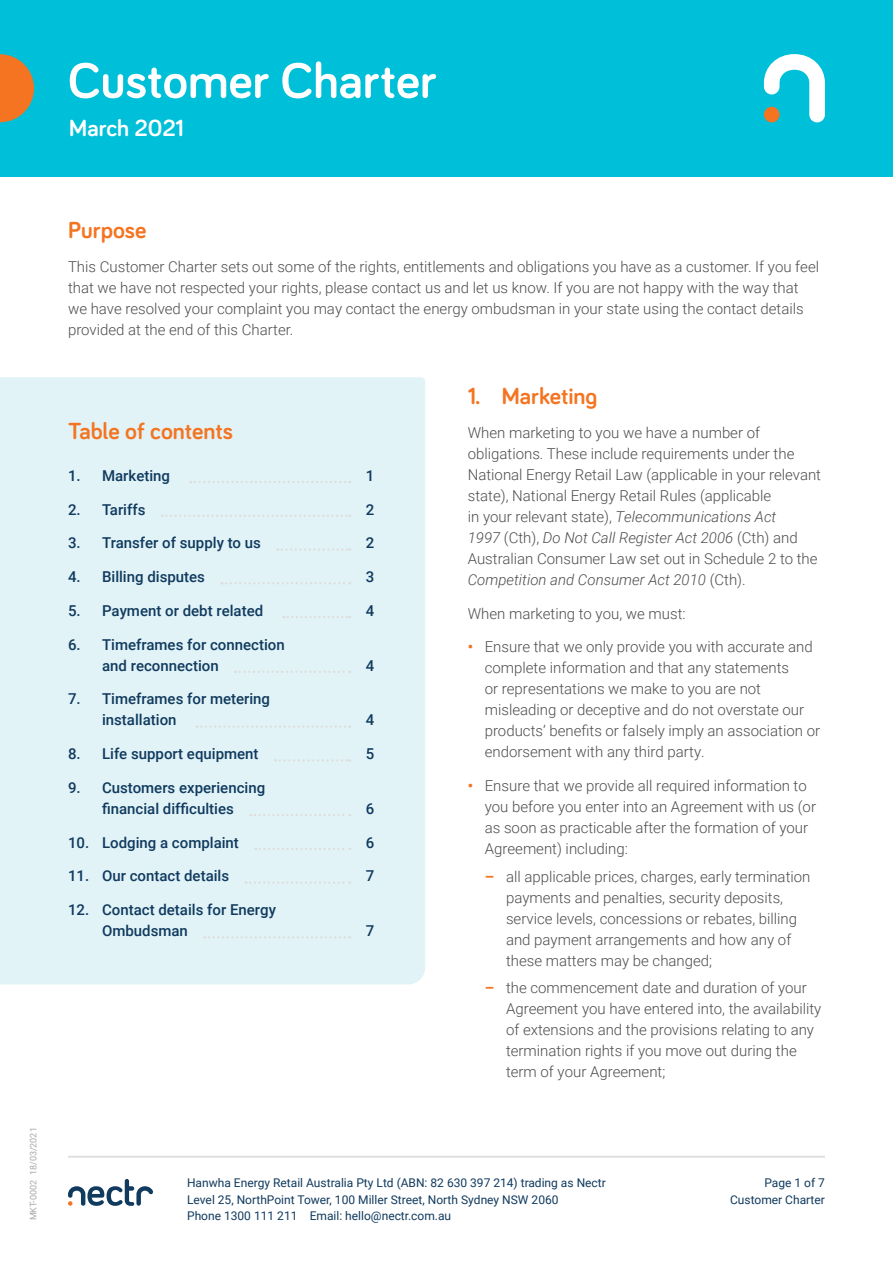
<style>
.page{position:relative;width:893px;height:1263px;background:#fff}
.page>*{position:absolute;margin:0;border:0;box-sizing:border-box;transform-origin:0 0}
.t1{font:700 51px "Bariol";color:#fff}
.t2{font:700 24px "Bariol";color:#f47421}
.t3{font:700 24px "Bariol";color:#fff}
.t4{font:300 15px/21px "Roboto";color:#4d4d4f}
.t5{font:500 15px/21px "Roboto";color:#103a5e}
.t6{font:12px/16.5px "Roboto";color:#103a5e;text-align:right}
.t7{font:9px "Roboto";color:#a7a9ac}
.s1{font-style:italic}
.s2{font-weight:700;color:#f47421}
</style>
<div class="page">
<hr style="left:68px;top:1156px;width:757px;height:1px;background:#dedddc">
<svg style="left:68px;top:1179px;width:85px;height:27px"></svg>
<div style="left:0;top:0;width:893px;height:177px;background:#00bfd8"></div>
<svg style="left:0;top:54px;width:34px;height:68px"></svg>
<svg style="left:764px;top:54px;width:61px;height:68px"></svg>
<div style="left:764px;top:107px;width:15px;height:15px;background:#f47421;border-radius:50%"></div>
<div style="left:0;top:377px;width:425px;height:607px;background:#e1f3f7"></div>
<svg style="left:190px;top:481px;width:160px;height:2px"></svg>
<svg style="left:162px;top:515px;width:188px;height:2px"></svg>
<svg style="left:277px;top:548px;width:73px;height:3px"></svg>
<svg style="left:221px;top:582px;width:129px;height:2px"></svg>
<svg style="left:283px;top:616px;width:67px;height:2px"></svg>
<svg style="left:235px;top:671px;width:115px;height:2px"></svg>
<svg style="left:197px;top:725px;width:153px;height:3px"></svg>
<svg style="left:275px;top:759px;width:75px;height:2px"></svg>
<svg style="left:250px;top:814px;width:100px;height:2px"></svg>
<svg style="left:255px;top:848px;width:95px;height:2px"></svg>
<svg style="left:246px;top:881px;width:104px;height:3px"></svg>
<svg style="left:204px;top:936px;width:146px;height:2px"></svg>
<h1 class="t1" style="left:68px;top:46px;width:370px">Customer Charter</h1>
<h2 class="t3" style="left:69px;top:111px;width:116px">March 2021</h2>
<p class="t7" style="left:27px;top:1220px;width:95px;rotate:-90deg">MKT-0002 18/03/2021</p>
<h2 class="t2" style="left:68px;top:213px;width:80px">Purpose</h2>
<p class="t4" style="left:68px;top:255px;width:753px">This Customer Charter sets out some of the rights, entitlements and obligations you have as a customer. If you feel that we have not respected your rights, please contact us and let us know. If you are not happy with the way that we have resolved your complaint you may contact the energy ombudsman in your state using the contact details provided at the end of this Charter.</p>
<h2 class="t2" style="left:68px;top:414px;width:167px">Table of contents</h2>
<p class="t5" style="left:68px;top:464px;width:104px">1. Marketing</p>
<p class="t5" style="left:366px;top:464px;width:10px">1</p>
<p class="t5" style="left:68px;top:498px;width:79px">2. Tariffs</p>
<p class="t5" style="left:366px;top:498px;width:10px">2</p>
<p class="t5" style="left:68px;top:532px;width:194px">3. Transfer of supply to us</p>
<p class="t5" style="left:366px;top:532px;width:10px">2</p>
<p class="t5" style="left:68px;top:566px;width:138px">4. Billing disputes</p>
<p class="t5" style="left:366px;top:566px;width:10px">3</p>
<p class="t5" style="left:68px;top:599px;width:197px">5. Payment or debt related</p>
<p class="t5" style="left:366px;top:599px;width:10px">4</p>
<p class="t5" style="left:102px;top:633px;width:184px;text-indent:-34px">6. Timeframes for connection and reconnection</p>
<p class="t5" style="left:366px;top:654px;width:10px">4</p>
<p class="t5" style="left:102px;top:688px;width:170px;text-indent:-34px">7. Timeframes for metering installation</p>
<p class="t5" style="left:366px;top:709px;width:10px">4</p>
<p class="t5" style="left:68px;top:743px;width:192px">8. Life support equipment</p>
<p class="t5" style="left:366px;top:743px;width:10px">5</p>
<p class="t5" style="left:68px;top:776px;width:199px;text-align:center">9. Customers experiencing financial difficulties</p>
<p class="t5" style="left:366px;top:797px;width:10px">6</p>
<p class="t5" style="left:68px;top:831px;width:172px">10. Lodging a complaint</p>
<p class="t5" style="left:366px;top:831px;width:10px">6</p>
<p class="t5" style="left:68px;top:865px;width:163px">11. Our contact details</p>
<p class="t5" style="left:366px;top:865px;width:10px">7</p>
<p class="t5" style="left:102px;top:899px;width:175px;text-indent:-34px">12. Contact details for Energy<br>Ombudsman</p>
<p class="t5" style="left:366px;top:920px;width:10px">7</p>
<h2 class="t2" style="left:468px;top:380px;width:131px">1. Marketing</h2>
<p class="t4" style="left:468px;top:421px;width:355px">When marketing to you we have a number of obligations. These include requirements under the National Energy Retail Law (applicable in your relevant state), National Energy Retail Rules (applicable<br>in your relevant state), <span class="s1">Telecommunications Act<br>1997</span> (Cth), <span class="s1">Do Not Call Register Act 2006</span> (Cth) and Australian Consumer Law set out in Schedule 2 to the <span class="s1">Competition and Consumer Act 2010</span> (Cth).</p>
<p class="t4" style="left:468px;top:602px;width:219px">When marketing to you, we must:</p>
<p class="t4" style="left:485px;top:636px;width:337px;text-indent:-17px"><span class="s2">•</span> Ensure that we only provide you with accurate and complete information and that any statements<br>or representations we make to you are not misleading or deceptive and do not overstate our products’ benefits or falsely imply an association or endorsement with any third party.</p>
<p class="t4" style="left:485px;top:775px;width:333px;text-indent:-17px"><span class="s2">•</span> Ensure that we provide all required information to you before you enter into an Agreement with us (or as soon as practicable after the formation of your Agreement) including:</p>
<p class="t4" style="left:506px;top:865px;width:306px;text-indent:-21px"><span class="s2">–</span> all applicable prices, charges, early termination payments and penalties, security deposits, service levels, concessions or rebates, billing and payment arrangements and how any of these matters may be changed;</p>
<p class="t4" style="left:506px;top:976px;width:317px;text-indent:-21px"><span class="s2">–</span> the commencement date and duration of your Agreement you have entered into, the availability of extensions and the provisions relating to any termination rights if you move out during the term of your Agreement;</p>
<p class="t6" style="left:187px;top:1174px;width:420px;text-align:left">Hanwha Energy Retail Australia Pty Ltd (ABN: 82 630 397 214) trading as Nectr<br>Level 25, NorthPoint Tower, 100 Miller Street, North Sydney NSW 2060<br>Phone 1300 111 211 Email: hello@nectr.com.au</p>
<p class="t6" style="left:730px;top:1174px;width:96px">Page 1 of 7<br>Customer Charter</p>
</div>
